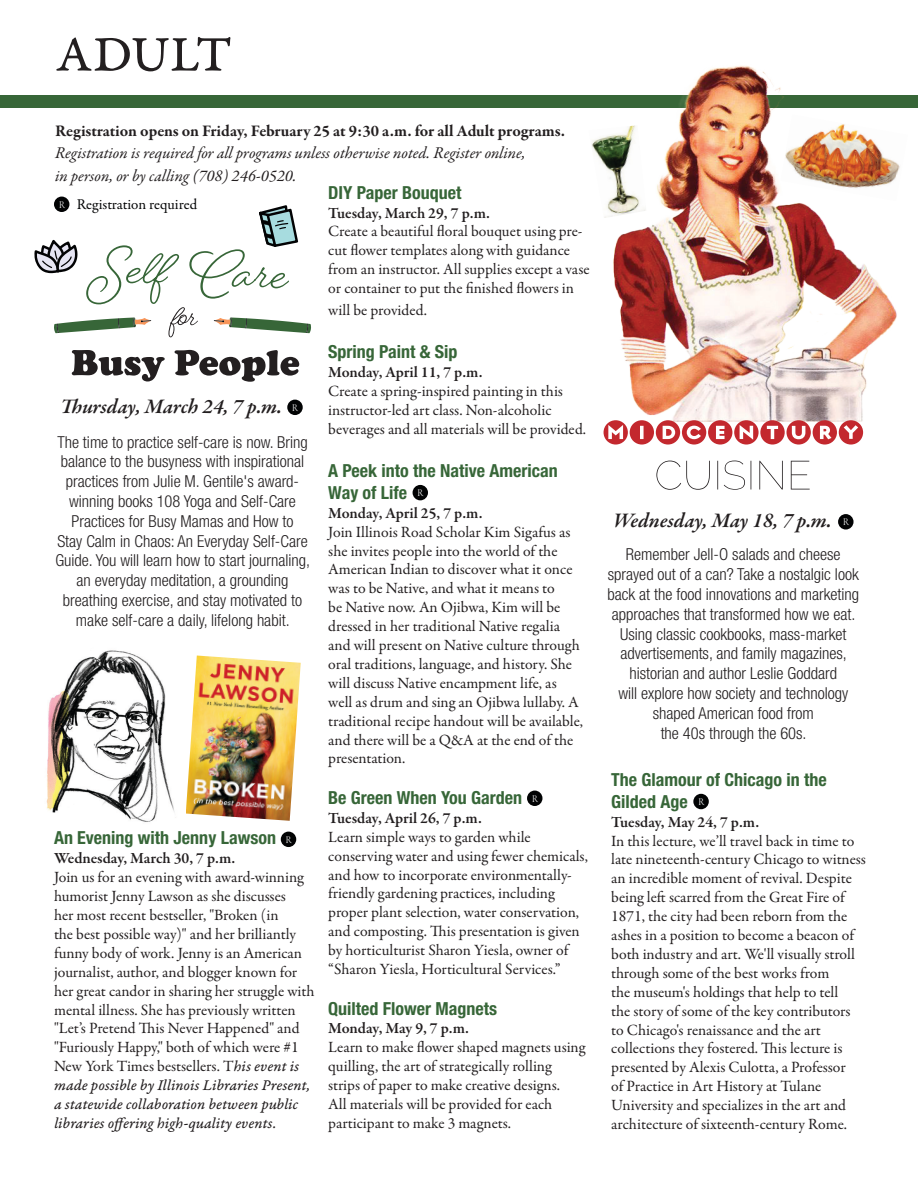
<style>
.page{position:relative;width:918px;height:1188px;background:#fff}
.page>*{position:absolute;margin:0;border:0;box-sizing:border-box;transform-origin:0 0}
.t1{font:52.5px "Garamond Premr Pro Capt";letter-spacing:-.005em;color:#231f20}
.t2{font:italic 600 21px "Garamond Premr Pro";color:#231f20}
.t3{font:700 condensed 18px "Helvetica Neue LT Std";color:#376638}
.t4{font:300 condensed 16.5px/19.8px "Helvetica Neue LT Std";color:#231f20;text-align:center}
.t5{font:italic 16.5px "Garamond Premr Pro";color:#231f20}
.t6{font:700 16.5px "Garamond Premr Pro";color:#231f20}
.t7{font:15.75px/18.9px "Garamond Premr Pro";color:#231f20}
.t8{font:600 15.75px "Garamond Premr Pro";letter-spacing:-.005em;color:#231f20}
.t9{font:15px "Garamond Premr Pro";letter-spacing:-.005em;color:#020304}
.t10{font:10.5px "Garamond Premr Pro Lt Disp";color:#fff}
.s1{font-family:"Garamond Premr Pro It Capt"}
</style>
<div class="page">
<img style="left:46px;top:650px;width:156px;height:172px">
<div style="left:0;top:95px;width:918px;height:13px;background:#376638"></div>
<div style="left:54px;top:197px;width:15px;height:15px;background:#020304;border-radius:50%"></div>
<div style="left:281px;top:832px;width:15px;height:15px;background:#020304;border-radius:50%"></div>
<div style="left:693px;top:794px;width:16px;height:15px;background:#020304;border-radius:50%"></div>
<div style="left:527px;top:791px;width:15px;height:15px;background:#020304;border-radius:50%"></div>
<div style="left:287px;top:400px;width:16px;height:15px;background:#020304;border-radius:50%"></div>
<div style="left:838px;top:514px;width:16px;height:16px;background:#020304;border-radius:50%"></div>
<svg style="left:72px;top:350px;width:227px;height:32px"></svg>
<svg style="left:656px;top:461px;width:154px;height:29px"></svg>
<img style="left:613px;top:65px;width:284px;height:355px">
<svg style="left:604px;top:420px;width:259px;height:25px"></svg>
<img style="left:591px;top:125px;width:55px;height:93px">
<img style="left:781px;top:114px;width:119px;height:87px">
<img style="left:186px;top:656px;width:115px;height:165px">
<svg style="left:34px;top:205px;width:277px;height:132px"></svg>
<div style="left:413px;top:485px;width:15px;height:15px;background:#020304;border-radius:50%"></div>
<p class="t1" style="left:56px;top:22px;width:177px">ADULT</p>
<p class="t6" style="left:55px;top:120px;width:511px">Registration opens on Friday, February 25 at 9:30 a.m. for all Adult programs.</p>
<p class="t5" style="left:55px;top:143px;width:472px">Registration is required for all programs unless otherwise noted. Register online,</p>
<p class="t5" style="left:55px;top:165px;width:243px">in person, or by calling (708) 246-0520.</p>
<p class="t3" style="left:328px;top:181px;width:135px">DIY Paper Bouquet</p>
<p class="t8" style="left:328px;top:203px;width:163px">Tuesday, March 29, 7 p.m.</p>
<p class="t7" style="left:328px;top:222px;width:263px">Create a beautiful floral bouquet using pre&shy;cut flower templates along with guidance from an instructor. All supplies except a vase or container to put the finished flowers in</p>
<p class="t7" style="left:328px;top:301px;width:100px">will be provided.</p>
<p class="t3" style="left:328px;top:341px;width:131px">Spring Paint &amp; Sip</p>
<p class="t8" style="left:328px;top:362px;width:156px">Monday, April 11, 7 p.m.</p>
<p class="t7" style="left:328px;top:382px;width:259px">Create a spring-inspired painting in this instructor-led art class. Non-alcoholic beverages and all materials will be provided.</p>
<p class="t10" style="left:59px;top:199px;width:7px">R</p>
<p class="t9" style="left:77px;top:195px;width:122px">Registration required</p>
<p class="t2" style="left:60px;top:393px;width:223px">Thursday, March 24, 7 p.m.</p>
<p class="t10" style="left:292px;top:402px;width:7px">R</p>
<p class="t4" style="left:55px;top:432px;width:256px">The time to practice self-care is now. Bring balance to the busyness with inspirational practices from Julie M. Gentile's award&shy;winning books 108 Yoga and Self-Care Practices for Busy Mamas and How to<br>Stay Calm in Chaos: An Everyday Self-Care Guide. You will learn how to start journaling, an everyday meditation, a grounding breathing exercise, and stay motivated to make self-care a daily, lifelong habit.</p>
<p class="t3" style="left:328px;top:460px;width:231px">A Peek into the Native American</p>
<p class="t3" style="left:328px;top:482px;width:80px">Way of Life</p>
<p class="t8" style="left:328px;top:503px;width:156px">Monday, April 25, 7 p.m.</p>
<p class="t7" style="left:328px;top:523px;width:256px">Join Illinois Road Scholar Kim Sigafus as she invites people into the world of the American Indian to discover what it once was to be Native, and what it means to<br>be Native now. An Ojibwa, Kim will be dressed in her traditional Native regalia and will present on Native culture through oral traditions, language, and history. She will discuss Native encampment life, as well as drum and sing an Ojibwa lullaby. A traditional recipe handout will be available, and there will be a Q&amp;A at the end of the presentation.</p>
<p class="t3" style="left:328px;top:787px;width:195px">Be Green When You Garden</p>
<p class="t8" style="left:328px;top:808px;width:155px">Tuesday, April 26, 7 p.m.</p>
<p class="t7" style="left:328px;top:828px;width:261px">Learn simple ways to garden while conserving water and using fewer chemicals, and how to incorporate environmentally&shy;friendly gardening practices, including proper plant selection, water conservation, and composting. This presentation is given by horticulturist Sharon Yiesla, owner of “Sharon Yiesla, Horticultural Services.”</p>
<p class="t3" style="left:328px;top:997px;width:170px">Quilted Flower Magnets</p>
<p class="t8" style="left:328px;top:1019px;width:142px">Monday, May 9, 7 p.m.</p>
<p class="t7" style="left:328px;top:1038px;width:258px">Learn to make flower shaped magnets using quilling, the art of strategically rolling strips of paper to make creative designs.<br>All materials will be provided for each participant to make 3 magnets.</p>
<p class="t10" style="left:418px;top:487px;width:7px">R</p>
<p class="t10" style="left:532px;top:793px;width:7px">R</p>
<p class="t3" style="left:54px;top:827px;width:224px">An Evening with Jenny Lawson</p>
<p class="t8" style="left:54px;top:849px;width:183px">Wednesday, March 30, 7 p.m.</p>
<p class="t7" style="left:54px;top:868px;width:262px">Join us for an evening with award-winning humorist Jenny Lawson as she discusses<br>her most recent bestseller, "Broken (in<br>the best possible way)" and her brilliantly funny body of work. Jenny is an American journalist, author, and blogger known for her great candor in sharing her struggle with mental illness. She has previously written "Let’s Pretend This Never Happened" and "Furiously Happy," both of which were #1<br>New York Times bestsellers. T<span class="s1">his event is made possible by Illinois Libraries Present, a statewide collaboration between public libraries offering high-quality events.</span></p>
<p class="t10" style="left:286px;top:834px;width:7px">R</p>
<p class="t2" style="left:613px;top:508px;width:220px">Wednesday, May 18, 7 p.m.</p>
<p class="t10" style="left:843px;top:516px;width:7px">R</p>
<p class="t4" style="left:607px;top:545px;width:253px">Remember Jell-O salads and cheese sprayed out of a can? Take a nostalgic look back at the food innovations and marketing approaches that transformed how we eat.<br>Using classic cookbooks, mass-market advertisements, and family magazines, historian and author Leslie Goddard<br>will explore how society and technology shaped American food from</p>
<p class="t4" style="left:661px;top:723px;width:147px">the 40s through the 60s.</p>
<p class="t3" style="left:611px;top:769px;width:217px">The Glamour of Chicago in the</p>
<p class="t3" style="left:611px;top:790px;width:78px">Gilded Age</p>
<p class="t8" style="left:611px;top:812px;width:149px">Tuesday, May 24, 7 p.m.</p>
<p class="t7" style="left:611px;top:832px;width:256px">In this lecture, we’ll travel back in time to late nineteenth-century Chicago to witness an incredible moment of revival. Despite being left scarred from the Great Fire of 1871, the city had been reborn from the ashes in a position to become a beacon of both industry and art. We'll visually stroll through some of the best works from<br>the museum's holdings that help to tell<br>the story of some of the key contributors to Chicago's renaissance and the art collections they fostered. This lecture is presented by Alexis Culotta, a Professor<br>of Practice in Art History at Tulane University and specializes in the art and architecture of sixteenth-century Rome.</p>
<p class="t10" style="left:698px;top:796px;width:7px">R</p>
</div>
